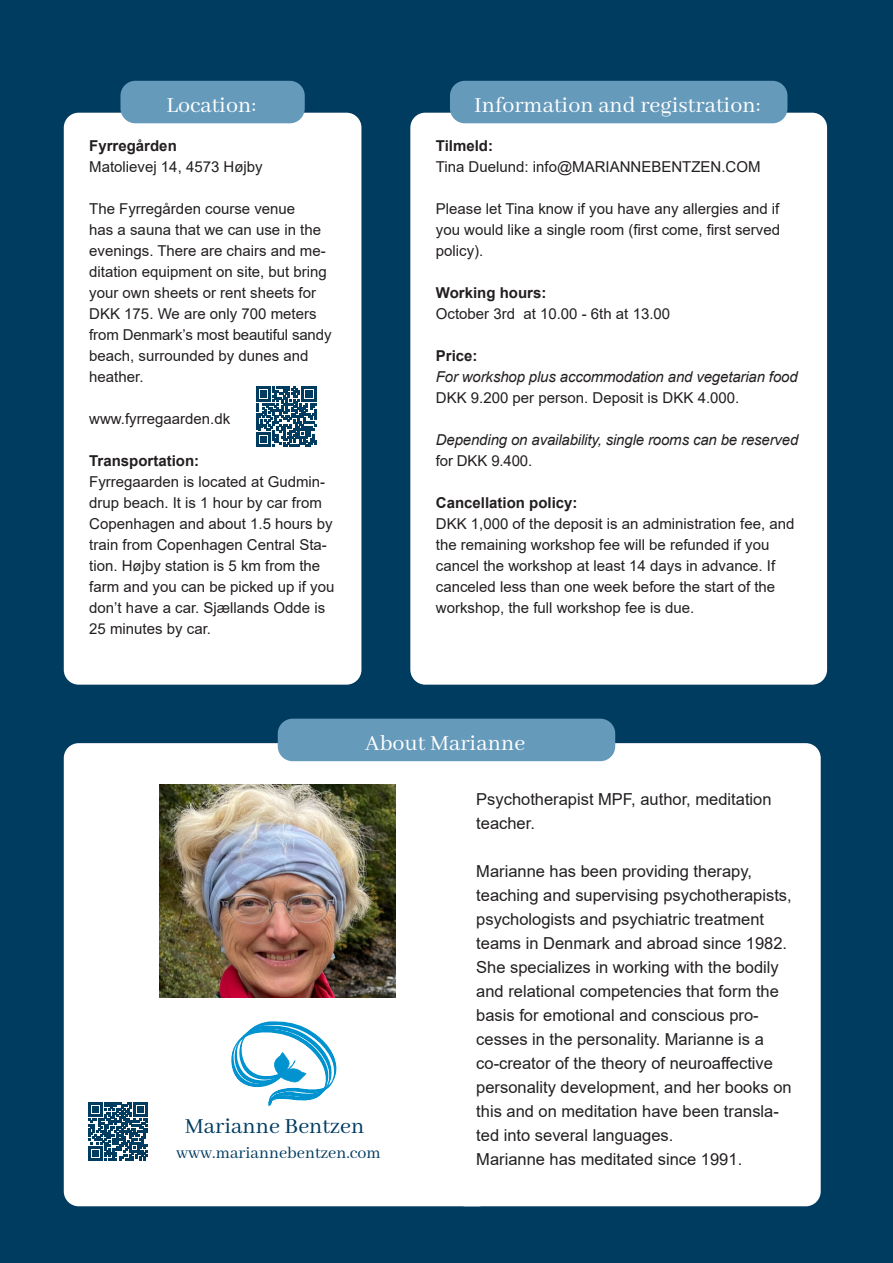
<style>
.page{position:relative;width:893px;height:1263px;background:#003b60}
.page>*{position:absolute;margin:0;border:0;box-sizing:border-box;transform-origin:0 0}
.t1{font:24px "Abhaya Libre";color:#fff}
.t2{font:24px "Abhaya Libre";color:#003b60}
.t3{font:18px "Abhaya Libre";color:#003b60}
.t4{font:16.5px/24px "Arial";color:#231f20}
.t5{font:15px/21px "Arial";color:#231f20}
.t6{font:italic 15px/21px "Arial";letter-spacing:-.01em;color:#231f20}
.t7{font:700 15px "Arial";color:#231f20}
.s1{font-weight:700}
.s2{font-weight:700;font-style:normal}
.s3{font-style:normal}
</style>
<div class="page">
<div style="left:64px;top:743px;width:429px;height:463px;background:#fff;border-radius:15px"></div>
<div style="left:64px;top:113px;width:297px;height:572px;background:#fff;border-radius:15px"></div>
<div style="left:410px;top:113px;width:417px;height:572px;background:#fff;border-radius:15px"></div>
<div style="left:451px;top:743px;width:370px;height:463px;background:#fff;border-radius:15px"></div>
<div style="left:120px;top:81px;width:185px;height:42px;background:#659abb;border-radius:15px"></div>
<div style="left:450px;top:81px;width:337px;height:42px;background:#659abb;border-radius:15px"></div>
<div style="left:278px;top:719px;width:337px;height:42px;background:#659abb;border-radius:15px"></div>
<img style="left:160px;top:785px;width:236px;height:212px">
<svg style="left:231px;top:1021px;width:106px;height:85px"></svg>
<svg style="left:89px;top:1102px;width:58px;height:58px"></svg>
<svg style="left:256px;top:387px;width:60px;height:60px"></svg>
<p class="t1" style="left:167px;top:92px;width:91px">Location:</p>
<p class="t1" style="left:474px;top:92px;width:288px">Information and registration:</p>
<p class="t5" style="left:89px;top:135px;width:175px"><span class="s1">Fyrregården<br></span>Matolievej 14, 4573 Højby</p>
<p class="t5" style="left:89px;top:198px;width:244px">The Fyrregården course venue<br>has a sauna that we can use in the evenings. There are chairs and me&shy;ditation equipment on site, but bring your own sheets or rent sheets for<br>DKK 175. We are only 700 meters from Denmark’s most beautiful sandy beach, surrounded by dunes and heather.</p>
<p class="t5" style="left:89px;top:408px;width:142px">www.fyrregaarden.dk</p>
<p class="t7" style="left:89px;top:450px;width:112px">Transportation:</p>
<p class="t5" style="left:89px;top:471px;width:247px">Fyrregaarden is located at Gudmin&shy;drup beach. It is 1 hour by car from<br>Copenhagen and about 1.5 hours by train from Copenhagen Central Sta&shy;tion. Højby station is 5 km from the farm and you can be picked up if you don’t have a car. Sjællands Odde is<br>25 minutes by car.</p>
<p class="t7" style="left:436px;top:135px;width:59px">Tilmeld:</p>
<p class="t5" style="left:436px;top:156px;width:326px">Tina Duelund: info@MARIANNEBENTZEN.COM</p>
<p class="t5" style="left:436px;top:198px;width:346px;text-align:justify">Please let Tina know if you have any allergies and if you would like a single room (first come, first served policy).</p>
<p class="t7" style="left:436px;top:282px;width:112px">Working hours:</p>
<p class="t5" style="left:436px;top:303px;width:236px">October 3rd at 10.00 - 6th at 13.00</p>
<p class="t6" style="left:436px;top:345px;width:363px"><span class="s2">Price:<br></span>For workshop plus accommodation and vegetarian food</p>
<p class="t5" style="left:436px;top:387px;width:305px">DKK 9.200 per person. Deposit is DKK 4.000.</p>
<p class="t6" style="left:436px;top:429px;width:364px">Depending on availability, single rooms can be reserved <span class="s3">for DKK 9.400.</span></p>
<p class="t7" style="left:436px;top:492px;width:143px">Cancellation policy:</p>
<p class="t5" style="left:436px;top:513px;width:360px">DKK 1,000 of the deposit is an administration fee, and the remaining workshop fee will be refunded if you cancel the workshop at least 14 days in advance. If canceled less than one week before the start of the workshop, the full workshop fee is due.</p>
<p class="t1" style="left:365px;top:730px;width:161px">About Marianne</p>
<p class="t2" style="left:185px;top:1113px;width:181px">Marianne Bentzen</p>
<p class="t3" style="left:176px;top:1143px;width:206px">www.mariannebentzen.com</p>
<p class="t4" style="left:476px;top:787px;width:297px">Psychotherapist MPF, author, meditation teacher.</p>
<p class="t4" style="left:476px;top:859px;width:317px">Marianne has been providing therapy, teaching and supervising psychotherapists, psychologists and psychiatric treatment teams in Denmark and abroad since 1982.<br>She specializes in working with the bodily and relational competencies that form the basis for emotional and conscious pro&shy;cesses in the personality. Marianne is a co-creator of the theory of neuroaffective personality development, and her books on this and on meditation have been transla&shy;ted into several languages.</p>
<p class="t4" style="left:476px;top:1147px;width:267px">Marianne has meditated since 1991.</p>
</div>
